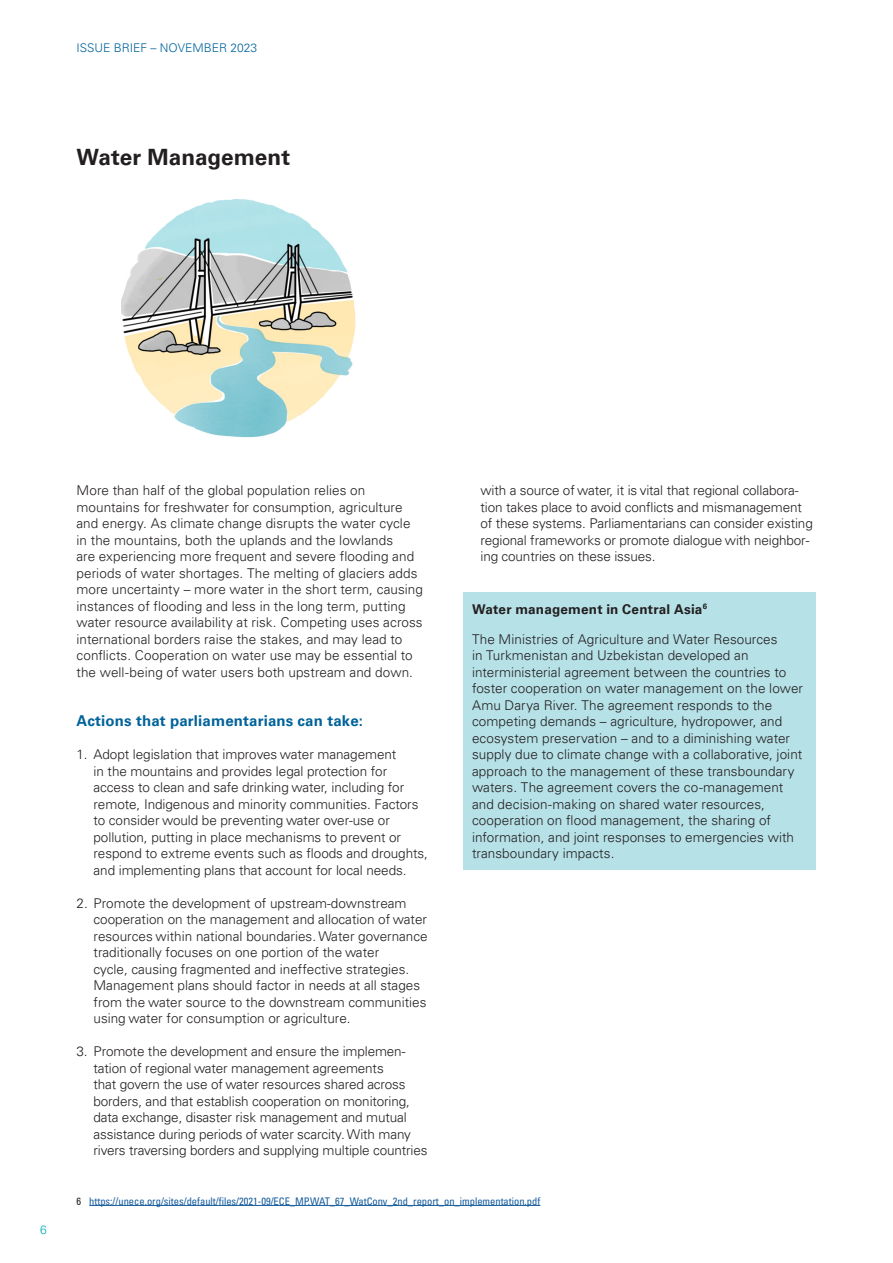
<style>
.page{position:relative;width:893px;height:1263px;background:#fff}
.page>*{position:absolute;margin:0;border:0;box-sizing:border-box;transform-origin:0 0}
.t1{font:700 22.5px "Univers";color:#231f20}
.Title_blue{font:700 15px "Univers";letter-spacing:.01em;color:#00639b}
.Texte_simple{font:300 13.5px/16.5px "Univers";letter-spacing:-.005em;color:#231f20}
.texte_fond_couleur{font:300 13.5px/16.5px "Univers";letter-spacing:.005em;color:#231f20}
.texte_fond_couleur-2{font:700 13.5px "Univers";letter-spacing:.015em;color:#231f20}
.t2{font:300 12px "Univers";color:#00639b}
.t3{font:300 12px "Univers";color:#00b0bc}
.foot_note{font:condensed 10.5px "Univers";color:#175d9e}
.s1{color:#231f20}
</style>
<div class="page">
<img style="left:121px;top:199px;width:235px;height:239px">
<div style="left:463px;top:592px;width:353px;height:30px;background:#b6e1e7"></div>
<div style="left:463px;top:609px;width:353px;height:29px;background:#b6e1e7"></div>
<div style="left:463px;top:625px;width:353px;height:244px;background:#b6e1e7"></div>
<hr style="left:89px;top:1205px;width:451px;height:1px;background:#175d9e">
<p class="t2" style="left:77px;top:40px;width:182px">ISSUE BRIEF – NOVEMBER 2023</p>
<p class="t1" style="left:77px;top:144px;width:215px">Water Management</p>
<p class="t3" style="left:40px;top:1222px;width:8px">6</p>
<p class="Texte_simple" style="left:77px;top:482px;width:348px">More than half of the global population relies on mountains for freshwater for consumption, agriculture and energy. As climate change disrupts the water cycle in the mountains, both the uplands and the lowlands<br>are experiencing more frequent and severe flooding and periods of water shortages. The melting of glaciers adds more uncertainty – more water in the short term, causing instances of flooding and less in the long term, putting water resource availability at risk. Competing uses across international borders raise the stakes, and may lead to conflicts. Cooperation on water use may be essential to the well-being of water users both upstream and down.</p>
<p class="Title_blue" style="left:77px;top:712px;width:288px">Actions that parliamentarians can take:</p>
<p class="Texte_simple" style="left:94px;top:746px;width:336px;text-indent:-17px">1. Adopt legislation that improves water management<br>in the mountains and provides legal protection for access to clean and safe drinking water, including for remote, Indigenous and minority communities. Factors to consider would be preventing water over-use or pollution, putting in place mechanisms to prevent or respond to extreme events such as floods and droughts, and implementing plans that account for local needs.</p>
<p class="Texte_simple" style="left:94px;top:894px;width:336px;text-indent:-17px">2. Promote the development of upstream-downstream cooperation on the management and allocation of water resources within national boundaries. Water governance traditionally focuses on one portion of the water<br>cycle, causing fragmented and ineffective strategies.<br>Management plans should factor in needs at all stages from the water source to the downstream communities using water for consumption or agriculture.</p>
<p class="Texte_simple" style="left:94px;top:1043px;width:335px;text-indent:-17px">3. Promote the development and ensure the implemen&shy;tation of regional water management agreements<br>that govern the use of water resources shared across borders, and that establish cooperation on monitoring, data exchange, disaster risk management and mutual assistance during periods of water scarcity. With many rivers traversing borders and supplying multiple countries</p>
<p class="Texte_simple" style="left:480px;top:482px;width:334px">with a source of water, it is vital that regional collabora&shy;tion takes place to avoid conflicts and mismanagement of these systems. Parliamentarians can consider existing regional frameworks or promote dialogue with neighbor&shy;ing countries on these issues.</p>
<p class="texte_fond_couleur-2" style="left:472px;top:601px;width:237px">Water management in Central Asia<sup>6</sup></p>
<p class="texte_fond_couleur" style="left:472px;top:630px;width:333px">The Ministries of Agriculture and Water Resources<br>in Turkmenistan and Uzbekistan developed an interministerial agreement between the countries to foster cooperation on water management on the lower Amu Darya River. The agreement responds to the competing demands – agriculture, hydropower, and ecosystem preservation – and to a diminishing water supply due to climate change with a collaborative, joint approach to the management of these transboundary waters. The agreement covers the co-management and decision-making on shared water resources, cooperation on flood management, the sharing of information, and joint responses to emergencies with transboundary impacts.</p>
<p class="foot_note" style="left:77px;top:1194px;width:465px"><span class="s1">6</span> https://unece.org/sites/default/files/2021-09/ECE_MP.WAT_67_WatConv_2nd_report_on_implementation.pdf</p>
</div>
